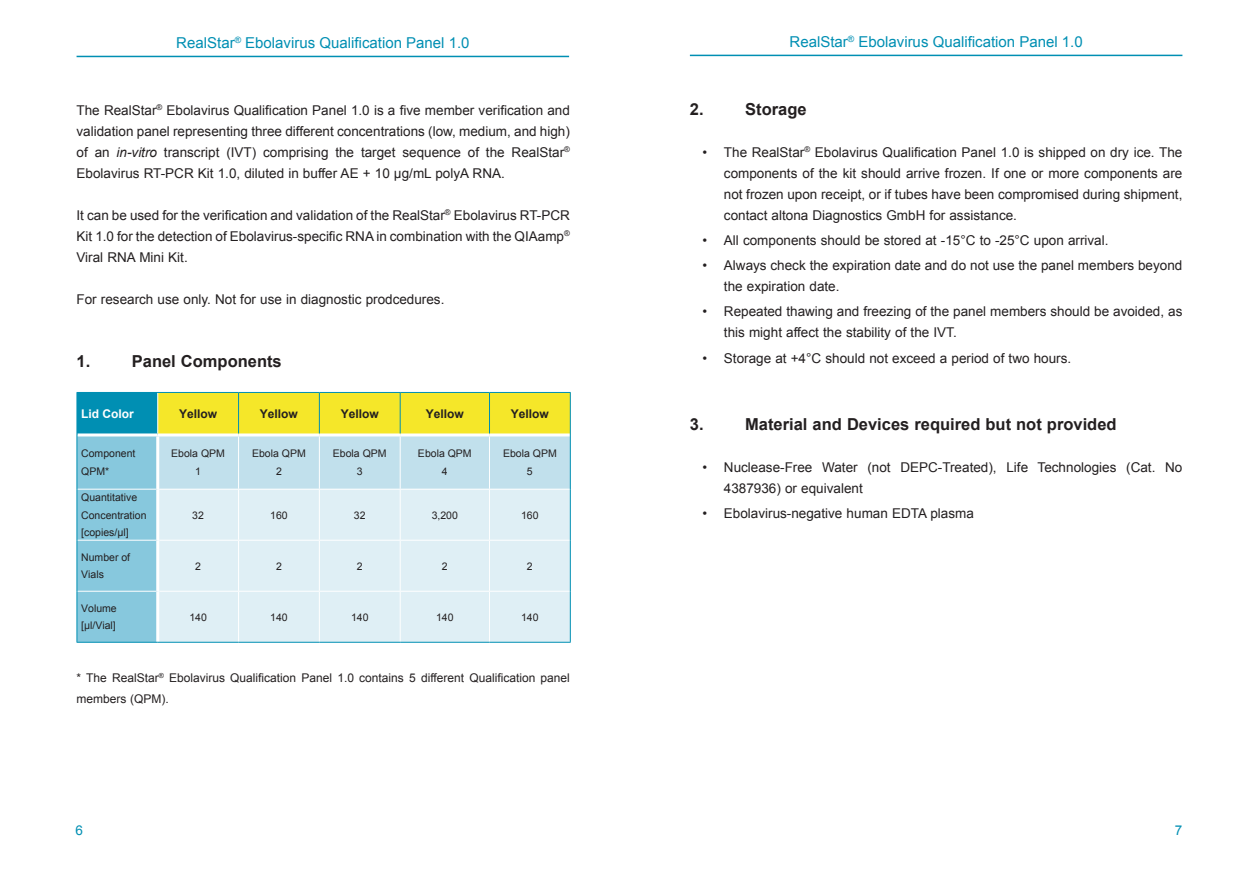
<style>
.page{position:relative;width:1259px;height:893px;background:#fff}
.page>*{position:absolute;margin:0;border:0;box-sizing:border-box;transform-origin:0 0}
.Hauptpunkte{font:700 16.5px "Arial";color:#231f20}
.t1{font:15px "Arial";color:#008fb3}
.Mengentext{font:13.5px/21px "Arial";color:#231f20;text-align:justify}
.t2{font:13.5px "Arial";color:#008fb3}
.Fußnote{font:12px/21px "Arial";color:#231f20}
.t3{font:700 12px "Arial";color:#231f20}
.t4{font:700 12px "Arial";color:#fff}
.t5{font:10.5px/17.2px "Arial";color:#231f20}
.s1{font-style:italic}
</style>
<div class="page">
<hr style="left:690px;top:55px;width:492px;height:1px;background:#008fb3">
<hr style="left:77px;top:56px;width:492px;height:1px;background:#008fb3">
<svg style="left:78px;top:393px;width:492px;height:249px;background:#b5d7ac"></svg>
<div style="left:159px;top:490px;width:411px;height:152px;background:#dfeff5"></div>
<hr style="left:157px;top:393px;width:1px;height:40px;background:#fff">
<hr style="left:238px;top:436px;width:1px;height:53px;background:#fff">
<hr style="left:319px;top:436px;width:1px;height:53px;background:#fff">
<hr style="left:400px;top:436px;width:1px;height:53px;background:#fff">
<hr style="left:489px;top:436px;width:1px;height:53px;background:#fff">
<hr style="left:77px;top:489px;width:79px;height:1px;background:#fff">
<hr style="left:159px;top:489px;width:79px;height:1px;background:#fff">
<hr style="left:238px;top:489px;width:81px;height:1px;background:#fff">
<hr style="left:238px;top:490px;width:1px;height:50px;background:#fff">
<hr style="left:319px;top:489px;width:81px;height:1px;background:#fff">
<hr style="left:319px;top:490px;width:1px;height:50px;background:#fff">
<hr style="left:400px;top:489px;width:89px;height:1px;background:#fff">
<hr style="left:400px;top:490px;width:1px;height:50px;background:#fff">
<hr style="left:489px;top:489px;width:81px;height:1px;background:#fff">
<hr style="left:489px;top:490px;width:1px;height:50px;background:#fff">
<hr style="left:77px;top:540px;width:79px;height:1px;background:#fff">
<hr style="left:159px;top:540px;width:79px;height:1px;background:#fff">
<hr style="left:238px;top:540px;width:81px;height:1px;background:#fff">
<hr style="left:238px;top:541px;width:1px;height:50px;background:#fff">
<hr style="left:319px;top:540px;width:81px;height:1px;background:#fff">
<hr style="left:319px;top:541px;width:1px;height:50px;background:#fff">
<hr style="left:400px;top:540px;width:89px;height:1px;background:#fff">
<hr style="left:400px;top:541px;width:1px;height:50px;background:#fff">
<hr style="left:489px;top:540px;width:81px;height:1px;background:#fff">
<hr style="left:489px;top:541px;width:1px;height:50px;background:#fff">
<hr style="left:77px;top:591px;width:79px;height:1px;background:#fff">
<hr style="left:159px;top:591px;width:79px;height:1px;background:#fff">
<hr style="left:238px;top:591px;width:81px;height:1px;background:#fff">
<hr style="left:238px;top:592px;width:1px;height:50px;background:#fff">
<hr style="left:319px;top:591px;width:81px;height:1px;background:#fff">
<hr style="left:319px;top:592px;width:1px;height:50px;background:#fff">
<hr style="left:400px;top:591px;width:89px;height:1px;background:#fff">
<hr style="left:400px;top:592px;width:1px;height:50px;background:#fff">
<hr style="left:489px;top:591px;width:81px;height:1px;background:#fff">
<hr style="left:489px;top:592px;width:1px;height:50px;background:#fff">
<hr style="left:156px;top:436px;width:3px;height:53px;background:#fff">
<hr style="left:156px;top:489px;width:3px;height:51px;background:#fff">
<hr style="left:156px;top:540px;width:3px;height:51px;background:#fff">
<hr style="left:156px;top:591px;width:3px;height:51px;background:#fff">
<hr style="left:77px;top:433px;width:81px;height:3px;background:#fff">
<hr style="left:158px;top:433px;width:80px;height:3px;background:#fff">
<hr style="left:238px;top:433px;width:81px;height:3px;background:#fff">
<hr style="left:319px;top:433px;width:81px;height:3px;background:#fff">
<hr style="left:400px;top:433px;width:89px;height:3px;background:#fff">
<hr style="left:489px;top:433px;width:81px;height:3px;background:#fff">
<hr style="left:77px;top:392px;width:81px;height:1px;background:#008fb3">
<hr style="left:77px;top:393px;width:1px;height:42px;background:#008fb3">
<hr style="left:158px;top:392px;width:80px;height:1px;background:#008fb3">
<hr style="left:238px;top:392px;width:81px;height:1px;background:#008fb3">
<hr style="left:238px;top:393px;width:1px;height:40px;background:#008fb3">
<hr style="left:319px;top:392px;width:81px;height:1px;background:#008fb3">
<hr style="left:319px;top:393px;width:1px;height:40px;background:#008fb3">
<hr style="left:400px;top:392px;width:89px;height:1px;background:#008fb3">
<hr style="left:400px;top:393px;width:1px;height:40px;background:#008fb3">
<hr style="left:489px;top:392px;width:82px;height:1px;background:#008fb3">
<hr style="left:489px;top:393px;width:1px;height:40px;background:#008fb3">
<hr style="left:570px;top:393px;width:1px;height:42px;background:#008fb3">
<hr style="left:77px;top:435px;width:1px;height:54px;background:#008fb3">
<hr style="left:570px;top:435px;width:1px;height:54px;background:#008fb3">
<hr style="left:77px;top:489px;width:1px;height:51px;background:#008fb3">
<hr style="left:570px;top:489px;width:1px;height:51px;background:#008fb3">
<hr style="left:77px;top:540px;width:1px;height:51px;background:#008fb3">
<hr style="left:570px;top:540px;width:1px;height:51px;background:#008fb3">
<hr style="left:77px;top:591px;width:1px;height:51px;background:#008fb3">
<hr style="left:570px;top:591px;width:1px;height:51px;background:#008fb3">
<hr style="left:77px;top:642px;width:81px;height:1px;background:#008fb3">
<hr style="left:158px;top:642px;width:80px;height:1px;background:#008fb3">
<hr style="left:238px;top:642px;width:81px;height:1px;background:#008fb3">
<hr style="left:319px;top:642px;width:81px;height:1px;background:#008fb3">
<hr style="left:400px;top:642px;width:89px;height:1px;background:#008fb3">
<hr style="left:489px;top:642px;width:82px;height:1px;background:#008fb3">
<p class="t1" style="left:176px;top:33px;width:295px">RealStar<sup>®</sup> Ebolavirus Qualification Panel 1.0</p>
<p class="Mengentext" style="left:77px;top:99px;width:495px">The RealStar<sup>®</sup> Ebolavirus Qualification Panel 1.0 is a five member verification and validation panel representing three different concentrations (low, medium, and high) of an <span class="s1">in-vitro</span> transcript (IVT) comprising the target sequence of the RealStar<sup>® </sup>Ebolavirus RT-PCR Kit 1.0, diluted in buffer AE + 10 µg/mL polyA RNA.</p>
<p class="Mengentext" style="left:77px;top:204px;width:495px">It can be used for the verification and validation of the RealStar<sup>®</sup> Ebolavirus RT-PCR Kit 1.0 for the detection of Ebolavirus-specific RNA in combination with the QIAamp<sup>® </sup>Viral RNA Mini Kit.</p>
<p class="Mengentext" style="left:77px;top:288px;width:369px">For research use only. Not for use in diagnostic prodcedures.</p>
<p class="Hauptpunkte" style="left:77px;top:350px;width:15px">1.</p>
<p class="Hauptpunkte" style="left:132px;top:350px;width:151px">Panel Components</p>
<p class="t4" style="left:81px;top:406px;width:54px">Lid Color</p>
<p class="t3" style="left:179px;top:406px;width:40px">Yellow</p>
<p class="t3" style="left:260px;top:406px;width:40px">Yellow</p>
<p class="t3" style="left:341px;top:406px;width:40px">Yellow</p>
<p class="t3" style="left:426px;top:406px;width:40px">Yellow</p>
<p class="t3" style="left:511px;top:406px;width:40px">Yellow</p>
<p class="t5" style="left:81px;top:445px;width:56px">Component<br>QPM*</p>
<p class="t5" style="left:171px;top:445px;width:55px">Ebola QPM</p>
<p class="t5" style="left:252px;top:445px;width:55px">Ebola QPM</p>
<p class="t5" style="left:276px;top:462px;width:7px">2</p>
<p class="t5" style="left:333px;top:445px;width:55px">Ebola QPM</p>
<p class="t5" style="left:357px;top:462px;width:7px">3</p>
<p class="t5" style="left:418px;top:445px;width:55px">Ebola QPM</p>
<p class="t5" style="left:442px;top:462px;width:7px">4</p>
<p class="t5" style="left:503px;top:445px;width:55px">Ebola QPM</p>
<p class="t5" style="left:527px;top:462px;width:7px">5</p>
<p class="t5" style="left:195px;top:462px;width:7px">1</p>
<p class="t5" style="left:81px;top:489px;width:67px">Quantitative<br>Concentration [copies/µl]</p>
<p class="t5" style="left:192px;top:506px;width:13px">32</p>
<p class="t5" style="left:270px;top:506px;width:19px">160</p>
<p class="t5" style="left:354px;top:506px;width:13px">32</p>
<p class="t5" style="left:432px;top:506px;width:28px">3,200</p>
<p class="t5" style="left:521px;top:506px;width:19px">160</p>
<p class="t5" style="left:81px;top:549px;width:51px">Number of<br>Vials</p>
<p class="t5" style="left:195px;top:557px;width:7px">2</p>
<p class="t5" style="left:276px;top:557px;width:7px">2</p>
<p class="t5" style="left:357px;top:557px;width:7px">2</p>
<p class="t5" style="left:442px;top:557px;width:7px">2</p>
<p class="t5" style="left:527px;top:557px;width:7px">2</p>
<p class="t5" style="left:81px;top:600px;width:37px">Volume</p>
<p class="t5" style="left:81px;top:617px;width:36px">[µl/Vial]</p>
<p class="t5" style="left:189px;top:608px;width:19px">140</p>
<p class="t5" style="left:270px;top:608px;width:19px">140</p>
<p class="t5" style="left:351px;top:608px;width:19px">140</p>
<p class="t5" style="left:436px;top:608px;width:19px">140</p>
<p class="t5" style="left:521px;top:608px;width:19px">140</p>
<p class="Fußnote" style="left:77px;top:667px;width:495px">* The RealStar<sup>®</sup> Ebolavirus Qualification Panel 1.0 contains 5 different Qualification panel members (QPM).</p>
<p class="t1" style="left:789px;top:32px;width:295px">RealStar<sup>®</sup> Ebolavirus Qualification Panel 1.0</p>
<p class="Hauptpunkte" style="left:690px;top:98px;width:15px">2.</p>
<p class="Hauptpunkte" style="left:745px;top:98px;width:63px">Storage</p>
<p class="Mengentext" style="left:724px;top:141px;width:460px;text-indent:-21px">• The RealStar<sup>®</sup> Ebolavirus Qualification Panel 1.0 is shipped on dry ice. The components of the kit should arrive frozen. If one or more components are not frozen upon receipt, or if tubes have been compromised during shipment, contact altona Diagnostics GmbH for assistance.</p>
<p class="Mengentext" style="left:702px;top:230px;width:407px">• All components should be stored at -15°C to -25°C upon arrival.</p>
<p class="Mengentext" style="left:724px;top:255px;width:460px;text-indent:-21px">• Always check the expiration date and do not use the panel members beyond the expiration date.</p>
<p class="Mengentext" style="left:724px;top:301px;width:460px;text-indent:-21px">• Repeated thawing and freezing of the panel members should be avoided, as this might affect the stability of the IVT.</p>
<p class="Mengentext" style="left:702px;top:347px;width:370px">• Storage at +4°C should not exceed a period of two hours.</p>
<p class="Hauptpunkte" style="left:690px;top:413px;width:15px">3.</p>
<p class="Hauptpunkte" style="left:745px;top:413px;width:373px">Material and Devices required but not provided</p>
<p class="Mengentext" style="left:724px;top:456px;width:460px;text-indent:-21px">• Nuclease-Free Water (not DEPC-Treated), Life Technologies (Cat. No<br>4387936) or equivalent</p>
<p class="Mengentext" style="left:702px;top:503px;width:273px">• Ebolavirus-negative human EDTA plasma</p>
<p class="t2" style="left:75px;top:821px;width:9px">6</p>
<p class="t2" style="left:1175px;top:821px;width:9px">7</p>
</div>
